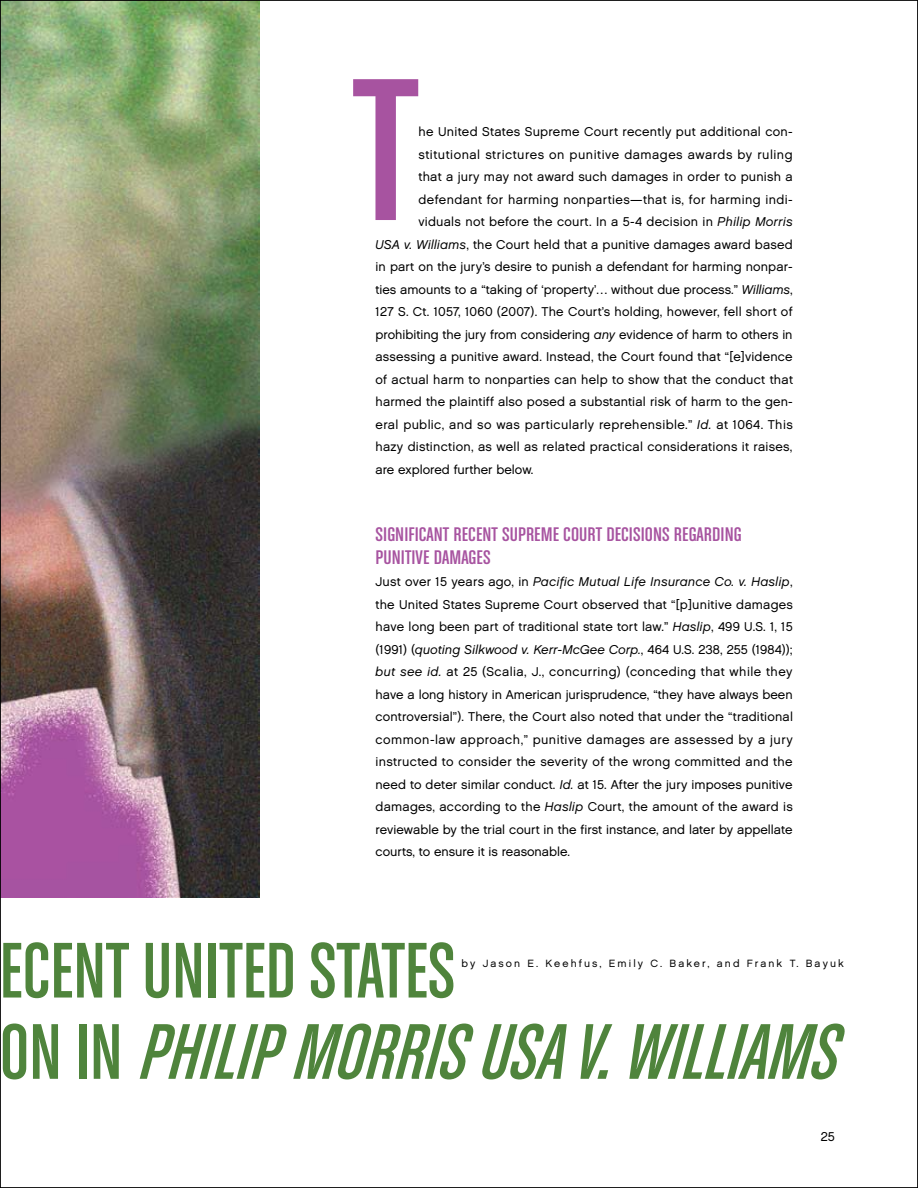
<style>
.page{position:relative;width:918px;height:1188px;background:#fff}
.page>*{position:absolute;margin:0;border:0;box-sizing:border-box;transform-origin:0 0}
.t1{font:216px "Chalet Comprime Cologne Sixty";color:#a753a0;scale:1.1 1}
.t2{font:italic 83.85px "Chalet Comprime Cologne Sixty";color:#4f843c}
.t3{font:83.85px "Chalet Comprime Cologne Sixty";color:#4f843c}
.t4{font:21px "Chalet Comprime Cologne Sixty";letter-spacing:.005em;color:#a753a0;scale:1.1 1}
.t5{font:12.75px/22.5px "Chalet London Nineteen Sixty";letter-spacing:.015em;color:#000}
.t6{font:12.75px "Chalet Oblique London";letter-spacing:.01em;color:#000}
.t7{font:12.75px "Chalet London Nineteen Sixty";letter-spacing:.04em;color:#000}
.t8{font:10.5px "Chalet London Nineteen Sixty";letter-spacing:.2em;color:#000}
.s1{font-family:"Chalet Oblique London"}
.s2{font-family:"Chalet London Nineteen Sixty"}
.s3{font-style:normal}
</style>
<div class="page">
<img style="left:2px;top:2px;width:257px;height:896px">
<h1 class="t1" style="left:353px;top:31px;width:61px">T</h1>
<p class="t5" style="left:418px;top:121px;width:376px">he United States Supreme Court recently put additional con-</p>
<p class="t7" style="left:418px;top:147px;width:376px">stitutional strictures on punitive damages awards by ruling</p>
<p class="t5" style="left:418px;top:166px;width:376px">that a jury may not award such damages in order to punish a</p>
<p class="t5" style="left:418px;top:188px;width:376px">defendant for harming nonparties—that is, for harming indi-</p>
<p class="t5" style="left:418px;top:211px;width:376px">viduals not before the court. In a 5-4 decision in <span class="s1">Philip Morris</span></p>
<p class="t5" style="left:376px;top:233px;width:419px"><span class="s1">USA v. Williams</span>, the Court held that a punitive damages award based</p>
<p class="t5" style="left:376px;top:256px;width:419px">in part on the jury’s desire to punish a defendant for harming nonpar-</p>
<p class="t5" style="left:376px;top:278px;width:419px">ties amounts to a “taking of ‘property’… without due process.” <span class="s1">Williams</span>,</p>
<p class="t5" style="left:376px;top:301px;width:419px">127 S. Ct. 1057, 1060 (2007). The Court’s holding, however, fell short of</p>
<p class="t5" style="left:376px;top:323px;width:419px">prohibiting the jury from considering <span class="s1">any</span> evidence of harm to others in</p>
<p class="t5" style="left:376px;top:346px;width:419px">assessing a punitive award. Instead, the Court found that “[e]vidence</p>
<p class="t5" style="left:376px;top:368px;width:419px">of actual harm to nonparties can help to show that the conduct that</p>
<p class="t5" style="left:376px;top:391px;width:419px">harmed the plaintiff also posed a substantial risk of harm to the gen-</p>
<p class="t5" style="left:376px;top:413px;width:419px">eral public, and so was particularly reprehensible.” <span class="s1">Id.</span> at 1064. This</p>
<p class="t5" style="left:376px;top:436px;width:418px">hazy distinction, as well as related practical considerations it raises,</p>
<p class="t5" style="left:376px;top:458px;width:159px">are explored further below.</p>
<h3 class="t4" style="left:376px;top:523px;width:14px">SIGNIFICANT</h3>
<h3 class="t4" style="left:454px;top:523px;width:15px">RECENT</h3>
<h3 class="t4" style="left:502px;top:523px;width:16px">SUPREME</h3>
<h3 class="t4" style="left:563px;top:523px;width:15px">COURT</h3>
<h3 class="t4" style="left:606px;top:523px;width:15px">DECISIONS</h3>
<h3 class="t4" style="left:674px;top:523px;width:16px">REGARDING</h3>
<h3 class="t4" style="left:376px;top:545px;width:15px">PUNITIVE</h3>
<h3 class="t4" style="left:434px;top:545px;width:16px">DAMAGES</h3>
<p class="t6" style="left:376px;top:574px;width:419px"><span class="s2">Just over 15 years ago, in</span> Pacific Mutual Life Insurance Co. v. Haslip<span class="s2">,</span></p>
<p class="t5" style="left:376px;top:593px;width:419px">the United States Supreme Court observed that “[p]unitive damages have long been part of traditional state tort law.” <span class="s1">Haslip</span>, 499 U.S. 1, 15</p>
<p class="t6" style="left:376px;top:642px;width:359px"><span class="s2">(1991) (</span>quoting Silkwood v. Kerr-McGee Corp.<span class="s2">, 464 U.S. 238, 255</span></p>
<p class="t5" style="left:376px;top:638px;width:419px;text-align:justify;text-indent:376px">(1984)); <span class="s1">but see id.</span> at 25 (Scalia, J., concurring) (conceding that while they have a long history in American jurisprudence, “they have always been controversial”). There, the Court also noted that under the “traditional common-law approach,” punitive damages are assessed by a jury instructed to consider the severity of the wrong committed and the need to deter similar conduct. <span class="s1">Id.</span> at 15. After the jury imposes punitive damages, according to the <span class="s1">Haslip</span> Court, the amount of the award is reviewable by the trial court in the first instance, and later by appellate courts, to ensure it is reasonable.</p>
<h2 class="t3" style="left:0;top:924px;width:27px">ECENT</h2>
<h2 class="t3" style="left:142px;top:924px;width:55px">UNITED</h2>
<h2 class="t3" style="left:309px;top:924px;width:52px">STATES</h2>
<h2 class="t3" style="left:-108px;top:1006px;width:25px">ION</h2>
<h2 class="t2" style="left:75px;top:1006px;width:287px"><span class="s3">IN</span> PHILIP MORRIS</h2>
<h2 class="t2" style="left:477px;top:1006px;width:215px">USAV.WILLIAMS</h2>
<p class="t8" style="left:462px;top:957px;width:384px">by Jason E. Keehfus, Emily C. Baker, and Frank T. Bayuk</p>
<p class="t5" style="left:821px;top:1126px;width:8px">25</p>
</div>
